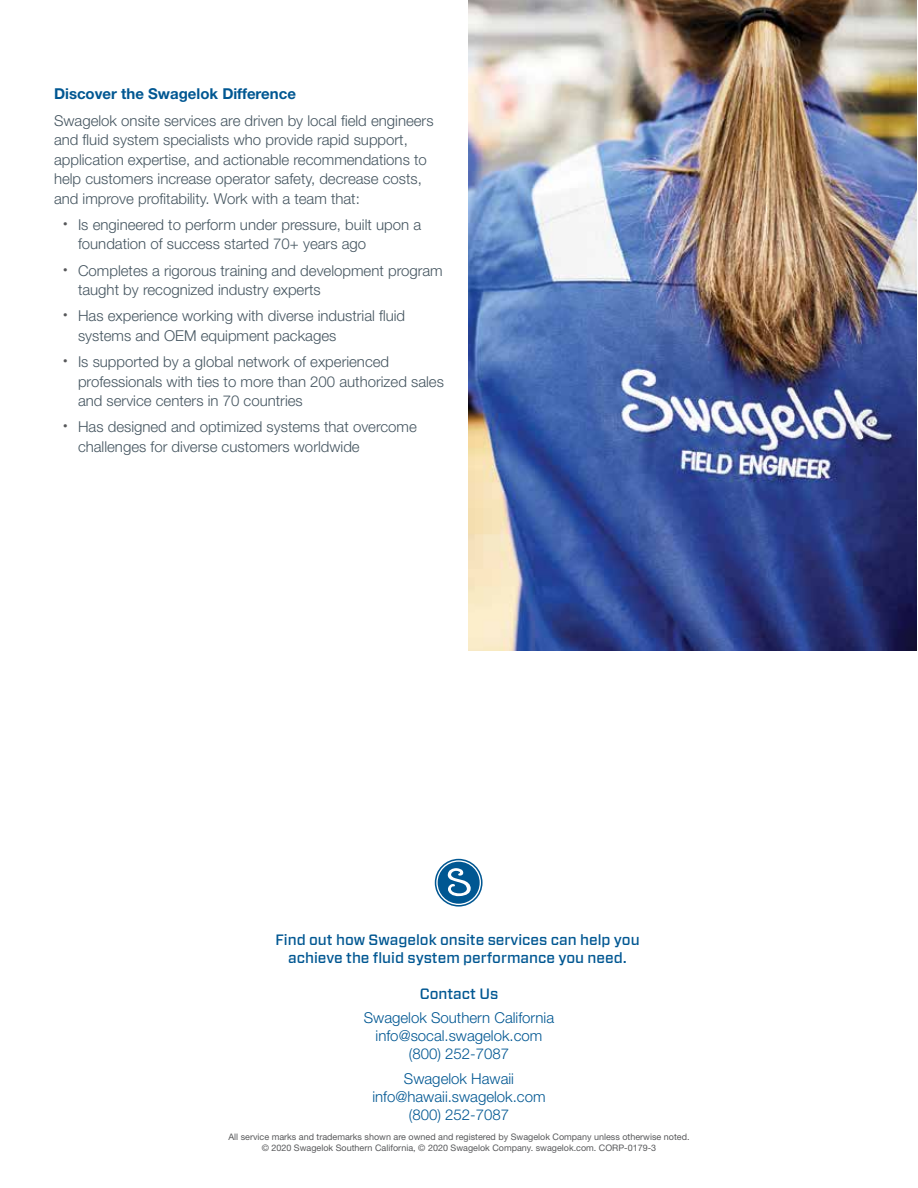
<style>
.page{position:relative;width:918px;height:1188px;background:#fff}
.page>*{position:absolute;margin:0;border:0;box-sizing:border-box;transform-origin:0 0}
.t1{font:300 15px/19.5px "Helvetica Neue LT Std";color:#455560}
.t2{font:300 15px/18px "Helvetica Neue LT Std";color:#005792;text-align:center}
.t3{font:500 15px/18px "Forza";color:#005792;text-align:center}
.t4{font:700 15px "Helvetica Neue LT Std";color:#005792}
.t5{font:9px/10.8px "Helvetica Neue LT Std";color:#58595b;text-align:center}
</style>
<div class="page">
<img style="left:468px;top:0;width:449px;height:650px">
<svg style="left:436px;top:860px;width:46px;height:46px"></svg>
<div style="left:435px;top:859px;width:48px;height:48px;border:2px solid #005792;border-radius:50%"></div>
<div style="left:438px;top:862px;width:42px;height:42px;background:#005792;border-radius:50%"></div>
<svg style="left:448px;top:868px;width:23px;height:29px"></svg>
<p class="t4" style="left:54px;top:85px;width:243px">Discover the Swagelok Difference</p>
<p class="t1" style="left:54px;top:110px;width:381px">Swagelok onsite services are driven by local field engineers and fluid system specialists who provide rapid support, application expertise, and actionable recommendations to help customers increase operator safety, decrease costs, and improve profitability. Work with a team that:</p>
<p class="t1" style="left:78px;top:214px;width:345px;text-indent:-15px"><sup>•</sup> Is engineered to perform under pressure, built upon a foundation of success started 70+ years ago</p>
<p class="t1" style="left:78px;top:260px;width:366px;text-indent:-15px"><sup>•</sup> Completes a rigorous training and development program taught by recognized industry experts</p>
<p class="t1" style="left:78px;top:306px;width:329px;text-indent:-15px"><sup>•</sup> Has experience working with diverse industrial fluid systems and OEM equipment packages</p>
<p class="t1" style="left:78px;top:352px;width:367px;text-indent:-15px"><sup>•</sup> Is supported by a global network of experienced professionals with ties to more than 200 authorized sales and service centers in 70 countries</p>
<p class="t1" style="left:78px;top:417px;width:340px;text-indent:-15px"><sup>•</sup> Has designed and optimized systems that overcome challenges for diverse customers worldwide</p>
<p class="t3" style="left:275px;top:930px;width:366px">Find out how Swagelok onsite services can help you achieve the fluid system performance you need.</p>
<p class="t3" style="left:420px;top:985px;width:80px">Contact Us</p>
<p class="t2" style="left:364px;top:1008px;width:192px">Swagelok Southern California info@socal.swagelok.com (800) 252-7087</p>
<p class="t2" style="left:372px;top:1069px;width:175px">Swagelok Hawaii info@hawaii.swagelok.com (800) 252-7087</p>
<p class="t5" style="left:228px;top:1132px;width:463px">All service marks and trademarks shown are owned and registered by Swagelok Company unless otherwise noted. © 2020 Swagelok Southern California, © 2020 Swagelok Company. swagelok.com. CORP-0179-3</p>
</div>
